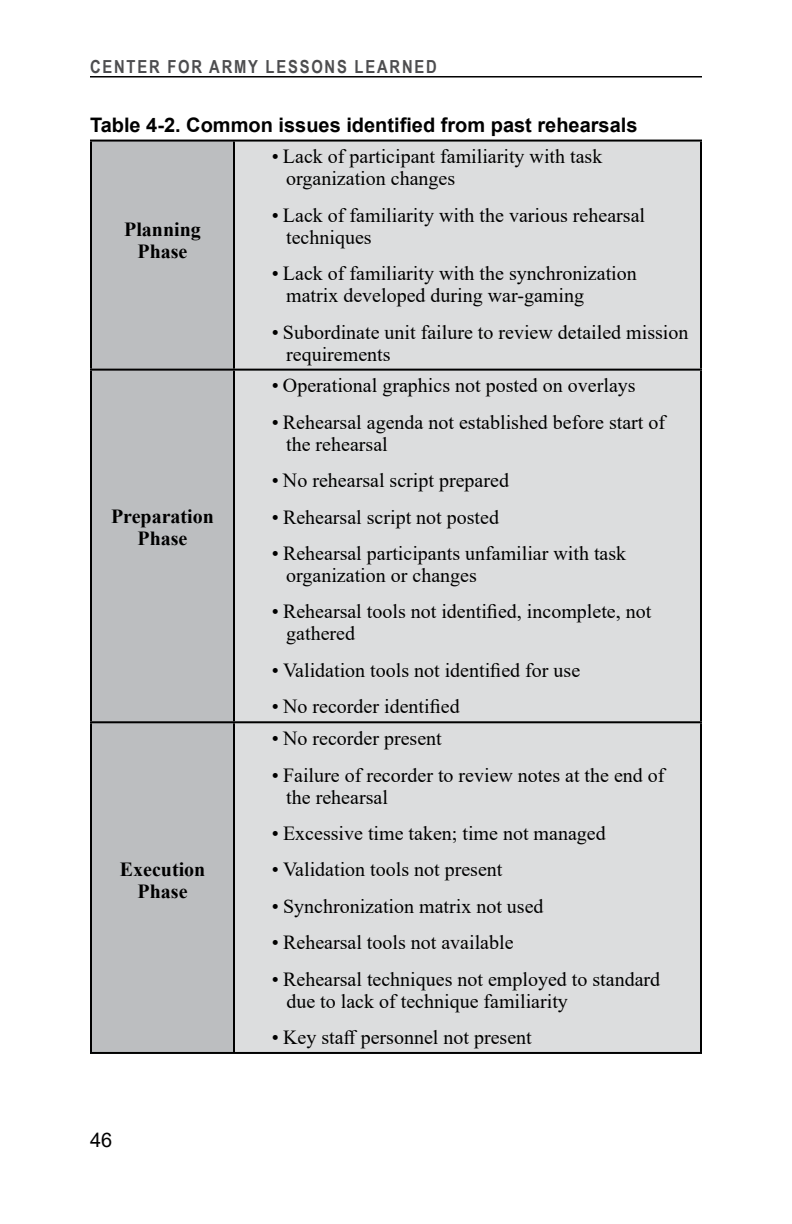
<style>
.page{position:relative;width:792px;height:1224px;background:#fff}
.page>*{position:absolute;margin:0;border:0;box-sizing:border-box;transform-origin:0 0}
.t1{font:20px/22px "Times New Roman";color:#000}
.t2{font:700 20px "Arial";color:#000}
.t3{font:700 20px/22px "Times New Roman";color:#000;text-align:center}
.t4{font:20px "Arial";color:#000}
.t5{font:700 18px "Arial Narrow";letter-spacing:.1em;color:#4d4d4f}
</style>
<div class="page">
<hr style="left:90px;top:76px;width:612px;height:2px;background:#000">
<div style="left:92px;top:142px;width:141px;height:910px;background:#bcbec0"></div>
<div style="left:235px;top:142px;width:465px;height:910px;background:#dcddde"></div>
<hr style="left:90px;top:140px;width:144px;height:2px;background:#000">
<hr style="left:90px;top:142px;width:2px;height:227px;background:#000">
<hr style="left:234px;top:140px;width:468px;height:2px;background:#000">
<hr style="left:233px;top:142px;width:2px;height:227px;background:#000">
<hr style="left:700px;top:142px;width:2px;height:227px;background:#000">
<hr style="left:90px;top:369px;width:144px;height:2px;background:#000">
<hr style="left:90px;top:371px;width:2px;height:350px;background:#000">
<hr style="left:234px;top:369px;width:468px;height:2px;background:#000">
<hr style="left:233px;top:371px;width:2px;height:350px;background:#000">
<hr style="left:700px;top:371px;width:2px;height:350px;background:#000">
<hr style="left:90px;top:721px;width:144px;height:2px;background:#000">
<hr style="left:90px;top:723px;width:2px;height:329px;background:#000">
<hr style="left:234px;top:721px;width:468px;height:2px;background:#000">
<hr style="left:233px;top:723px;width:2px;height:329px;background:#000">
<hr style="left:700px;top:723px;width:2px;height:329px;background:#000">
<hr style="left:90px;top:1052px;width:144px;height:2px;background:#000">
<hr style="left:234px;top:1052px;width:468px;height:2px;background:#000">
<p class="t5" style="left:90px;top:53px;width:348px">CENTER FOR ARMY LESSONS LEARNED</p>
<p class="t2" style="left:90px;top:110px;width:549px">Table 4-2. Common issues identified from past rehearsals</p>
<p class="t3" style="left:124px;top:218px;width:78px">Planning<br>Phase</p>
<p class="t3" style="left:111px;top:505px;width:104px">Preparation<br>Phase</p>
<p class="t3" style="left:120px;top:858px;width:87px">Execution<br>Phase</p>
<p class="t4" style="left:90px;top:1126px;width:24px">46</p>
<p class="t1" style="left:286px;top:145px;width:318px;text-indent:-14px">• Lack of participant familiarity with task organization changes</p>
<p class="t1" style="left:286px;top:203px;width:360px;text-indent:-14px">• Lack of familiarity with the various rehearsal techniques</p>
<p class="t1" style="left:286px;top:262px;width:352px;text-indent:-14px">• Lack of familiarity with the synchronization matrix developed during war-gaming</p>
<p class="t1" style="left:286px;top:320px;width:404px;text-indent:-14px">• Subordinate unit failure to review detailed mission requirements</p>
<p class="t1" style="left:272px;top:374px;width:365px">• Operational graphics not posted on overlays</p>
<p class="t1" style="left:286px;top:411px;width:380px;text-indent:-14px">• Rehearsal agenda not established before start of the rehearsal</p>
<p class="t1" style="left:272px;top:469px;width:239px">• No rehearsal script prepared</p>
<p class="t1" style="left:272px;top:505px;width:229px">• Rehearsal script not posted</p>
<p class="t1" style="left:286px;top:542px;width:342px;text-indent:-14px">• Rehearsal participants unfamiliar with task organization or changes</p>
<p class="t1" style="left:286px;top:600px;width:367px;text-indent:-14px">• Rehearsal tools not identified, incomplete, not gathered</p>
<p class="t1" style="left:272px;top:659px;width:310px">• Validation tools not identified for use</p>
<p class="t1" style="left:272px;top:695px;width:189px">• No recorder identified</p>
<p class="t1" style="left:272px;top:727px;width:172px">• No recorder present</p>
<p class="t1" style="left:286px;top:763px;width:380px;text-indent:-14px">• Failure of recorder to review notes at the end of the rehearsal</p>
<p class="t1" style="left:272px;top:822px;width:335px">• Excessive time taken; time not managed</p>
<p class="t1" style="left:272px;top:858px;width:232px">• Validation tools not present</p>
<p class="t1" style="left:272px;top:894px;width:273px">• Synchronization matrix not used</p>
<p class="t1" style="left:272px;top:931px;width:243px">• Rehearsal tools not available</p>
<p class="t1" style="left:286px;top:967px;width:375px;text-indent:-14px">• Rehearsal techniques not employed to standard due to lack of technique familiarity</p>
<p class="t1" style="left:272px;top:1026px;width:261px">• Key staff personnel not present</p>
</div>
